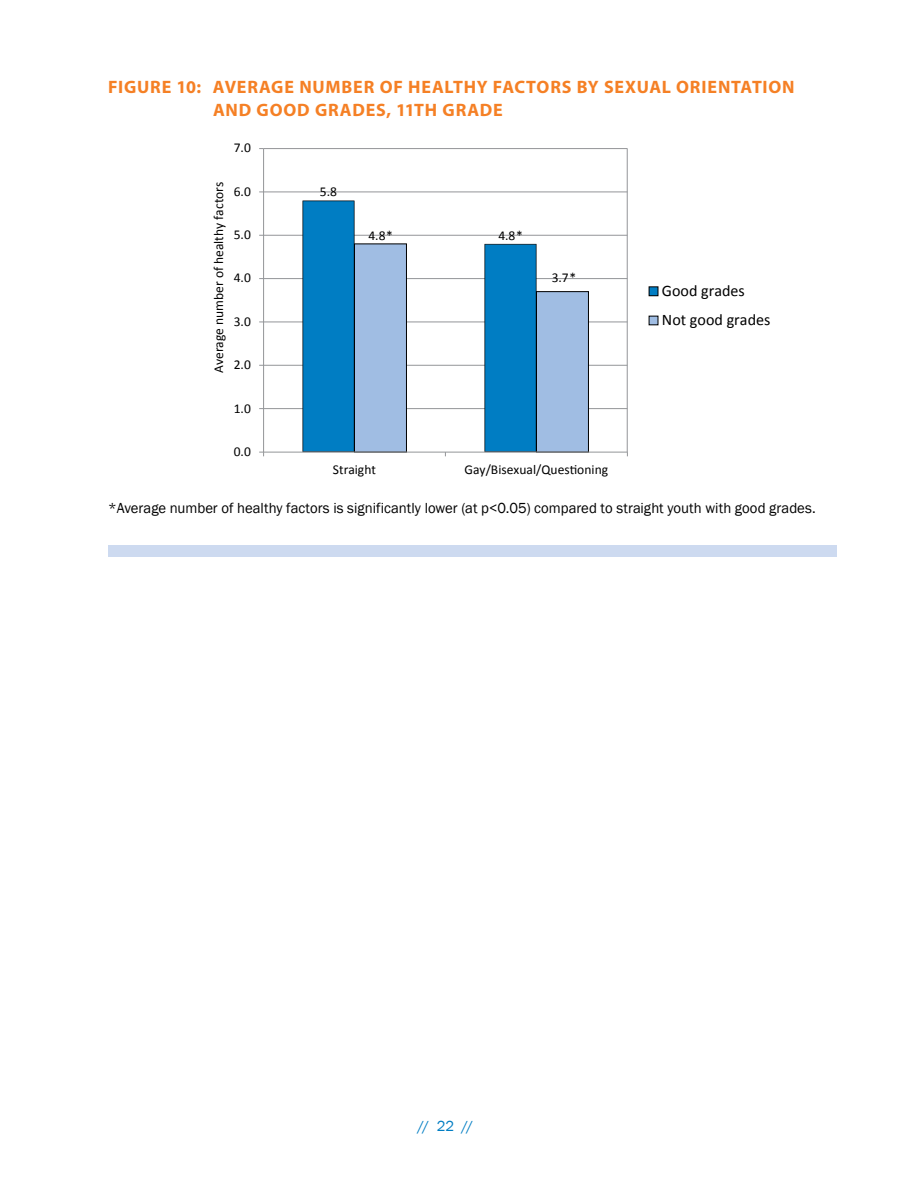
<style>
.page{position:relative;width:918px;height:1188px;background:#fff}
.page>*{position:absolute;margin:0;border:0;box-sizing:border-box;transform-origin:0 0}
.table-figure_label_2{font:700 18px/22.5px "Myriad Pro";letter-spacing:.045em;color:#f58025}
.t1{font:16.05px/29.2px "Calibri";color:#000}
.tables_disclaimer{font:15px "Franklin Gothic";color:#000}
.t2{font:15px "Franklin Gothic";color:#007dc3}
.t3{font:13.5px "Calibri";color:#000}
</style>
<div class="page">
<div style="left:108px;top:545px;width:729px;height:11px;background:#cddaf0"></div>
<hr style="left:264px;top:148px;width:363px;height:1px;background:#939598">
<hr style="left:264px;top:191px;width:363px;height:1px;background:#939598">
<hr style="left:264px;top:235px;width:363px;height:1px;background:#939598">
<hr style="left:264px;top:278px;width:363px;height:1px;background:#939598">
<hr style="left:264px;top:321px;width:363px;height:1px;background:#939598">
<hr style="left:264px;top:365px;width:363px;height:1px;background:#939598">
<hr style="left:264px;top:408px;width:363px;height:1px;background:#939598">
<svg style="left:303px;top:201px;width:233px;height:251px;fill:#007dc3"></svg>
<svg style="left:354px;top:243px;width:235px;height:209px"></svg>
<hr style="left:263px;top:149px;width:1px;height:303px;background:#939598">
<hr style="left:627px;top:149px;width:1px;height:303px;background:#939598">
<hr style="left:264px;top:452px;width:363px;height:1px;background:#939598">
<div style="left:649px;top:287px;width:9px;height:9px;background:#007dc3"></div>
<div style="left:649px;top:286px;width:9px;height:10px;border:1px solid #000"></div>
<div style="left:649px;top:316px;width:9px;height:9px;background:#a0bde3"></div>
<p class="table-figure_label_2" style="left:213px;top:75px;width:583px;text-indent:-105px">FIGURE 10: AVERAGE NUMBER OF HEALTHY FACTORS BY SEXUAL ORIENTATION<br>AND GOOD GRADES, 11TH GRADE</p>
<p class="t3" style="left:234px;top:139px;width:19px">7.0</p>
<p class="t3" style="left:210px;top:373px;width:193px;rotate:-90deg">Average number of healthy factors</p>
<p class="t3" style="left:234px;top:183px;width:19px">6.0</p>
<p class="t3" style="left:234px;top:226px;width:19px">5.0</p>
<p class="t3" style="left:234px;top:269px;width:19px">4.0</p>
<p class="t3" style="left:234px;top:313px;width:19px">3.0</p>
<p class="t3" style="left:234px;top:356px;width:19px">2.0</p>
<p class="t3" style="left:234px;top:400px;width:19px">1.0</p>
<p class="t3" style="left:234px;top:443px;width:19px">0.0</p>
<p class="t3" style="left:320px;top:183px;width:19px">5.8</p>
<p class="t3" style="left:368px;top:227px;width:26px">4.8*</p>
<p class="t3" style="left:498px;top:227px;width:26px">4.8*</p>
<p class="t3" style="left:552px;top:269px;width:26px">3.7*</p>
<p class="t3" style="left:333px;top:461px;width:45px">Straight</p>
<p class="t3" style="left:465px;top:461px;width:145px">Gay/Bisexual/Questioning</p>
<p class="t1" style="left:662px;top:276px;width:110px">Good grades<br>Not good grades</p>
<p class="tables_disclaimer" style="left:108px;top:499px;width:709px">*Average number of healthy factors is significantly lower (at p&lt;0.05) compared to straight youth with good grades.</p>
<p class="t2" style="left:418px;top:1116px;width:57px">// 22 //</p>
</div>
